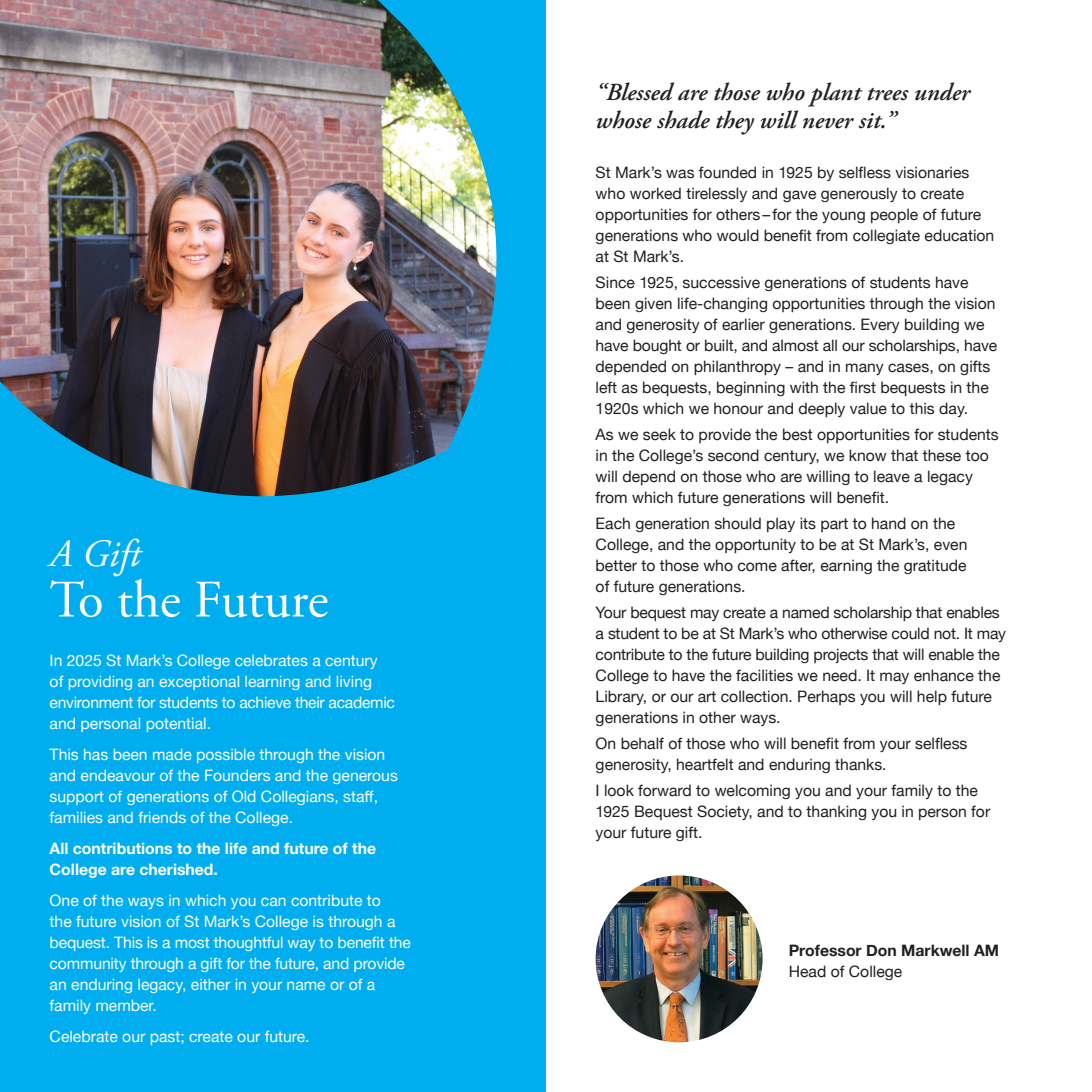
<style>
.page{position:relative;width:1092px;height:1092px;background:#fff}
.page>*{position:absolute;margin:0;border:0;box-sizing:border-box;transform-origin:0 0}
.t1{font:52.5px "Adobe Garamond Pro";color:#fff}
.t2{font:italic 38.5px "Adobe Garamond Pro";color:#fff}
.t3{font:italic 600 24.5px/28px "Adobe Garamond Pro";color:#231f20}
.t4{font:15.75px/21px "Helvetica Neue";color:#231f20}
.t5{font:15.75px/21px "Helvetica Neue";color:#fff}
.t6{font:700 15.75px/21px "Helvetica Neue";color:#fff}
.t7{font:700 15.75px "Helvetica Neue";color:#231f20}
</style>
<div class="page">
<div style="left:0;top:0;width:546px;height:1091px;background:#00aeef"></div>
<img style="left:595px;top:875px;width:167px;height:167px;border-radius:83px">
<img style="left:0;top:0;width:497px;height:497px">
<h2 class="t2" style="left:50px;top:531px;width:92px">A Gift</h2>
<h1 class="t1" style="left:50px;top:568px;width:280px">To the Future</h1>
<p class="t5" style="left:50px;top:651px;width:347px">In 2025 St Mark’s College celebrates a century of providing an exceptional learning and living environment for students to achieve their academic and personal potential.</p>
<p class="t5" style="left:50px;top:745px;width:350px">This has been made possible through the vision and endeavour of the Founders and the generous support of generations of Old Collegians, staff, families and friends of the College.</p>
<p class="t6" style="left:50px;top:838px;width:328px">All contributions to the life and future of the<br>College are cherished.</p>
<p class="t5" style="left:50px;top:891px;width:363px">One of the ways in which you can contribute to<br>the future vision of St Mark’s College is through a bequest. This is a most thoughtful way to benefit the community through a gift for the future, and provide an enduring legacy, either in your name or of a family member.</p>
<p class="t5" style="left:50px;top:1026px;width:261px">Celebrate our past; create our future.</p>
<h3 class="t3" style="left:595px;top:78px;width:376px">“Blessed are those who plant trees under whose shade they will never sit.”</h3>
<p class="t4" style="left:595px;top:163px;width:400px">St Mark’s was founded in 1925 by selfless visionaries who worked tirelessly and gave generously to create opportunities for others –for the young people of future generations who would benefit from collegiate education at St Mark’s.</p>
<p class="t4" style="left:595px;top:273px;width:403px">Since 1925, successive generations of students have been given life-changing opportunities through the vision and generosity of earlier generations. Every building we have bought or built, and almost all our scholarships, have depended on philanthropy – and in many cases, on gifts left as bequests, beginning with the first bequests in the 1920s which we honour and deeply value to this day.</p>
<p class="t4" style="left:595px;top:425px;width:404px">As we seek to provide the best opportunities for students in the College’s second century, we know that these too will depend on those who are willing to leave a legacy from which future generations will benefit.</p>
<p class="t4" style="left:595px;top:514px;width:373px">Each generation should play its part to hand on the College, and the opportunity to be at St Mark’s, even better to those who come after, earning the gratitude of future generations.</p>
<p class="t4" style="left:595px;top:603px;width:412px">Your bequest may create a named scholarship that enables a student to be at St Mark’s who otherwise could not. It may contribute to the future building projects that will enable the College to have the facilities we need. It may enhance the Library, or our art collection. Perhaps you will help future generations in other ways.</p>
<p class="t4" style="left:595px;top:734px;width:373px">On behalf of those who will benefit from your selfless generosity, heartfelt and enduring thanks.</p>
<p class="t4" style="left:595px;top:781px;width:396px">I look forward to welcoming you and your family to the<br>1925 Bequest Society, and to thanking you in person for your future gift.</p>
<p class="t7" style="left:788px;top:937px;width:212px">Professor Don Markwell AM</p>
<p class="t4" style="left:788px;top:961px;width:115px">Head of College</p>
</div>
